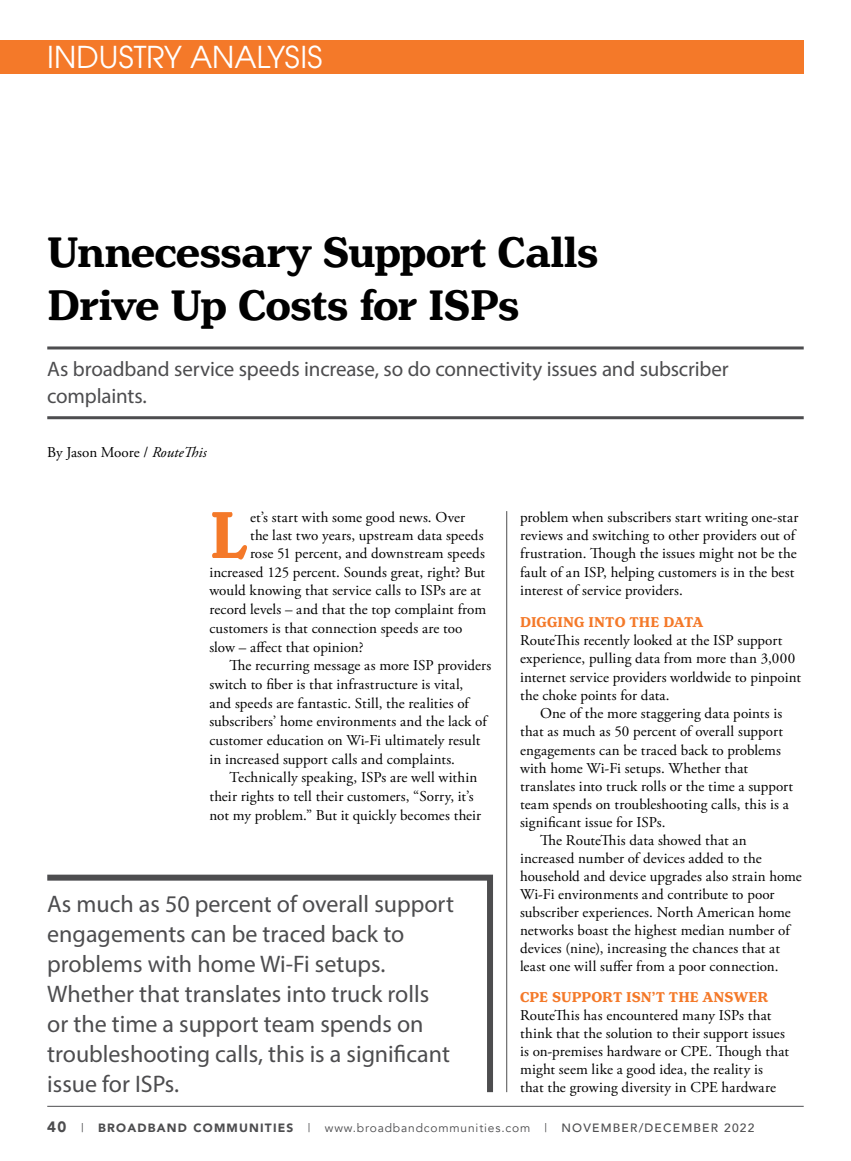
<style>
.page{position:relative;width:851px;height:1161px;background:#fff}
.page>*{position:absolute;margin:0;border:0;box-sizing:border-box;transform-origin:0 0}
.t1{font:700 69.75px "Henriette";color:#f47929}
.t2{font:700 45px/52.5px "Henriette";letter-spacing:-.01em;color:#000}
.t3{font:30px "ITC Avant Garde Pro";color:#fff}
.t4{font:24px/30px "Myriad Pro";color:#4d4d4f}
.t5{font:21px/27px "Myriad Pro";letter-spacing:-.005em;color:#4d4d4f}
.t6{font:15px/18.3px "Adobe Garamond Pro";letter-spacing:.005em;color:#000}
.t7{font:700 15px "Henriette";letter-spacing:.005em;color:#f47929}
.t8{font:12px "Avenir";letter-spacing:.07em;color:#4d4d4f}
.s1{font-style:italic}
.s2{font-weight:900;font-size:15px}
.s3{font-weight:900}
.s4{font-weight:500}
</style>
<div class="page">
<div style="left:0;top:40px;width:803px;height:34px;background:#f47929"></div>
<hr style="left:47px;top:1106px;width:756px;height:1px;background:#4d4d4f">
<hr style="left:47px;top:346px;width:756px;height:3px;background:#4d4d4f">
<hr style="left:47px;top:416px;width:756px;height:3px;background:#4d4d4f">
<hr style="left:506px;top:511px;width:1px;height:581px;background:#4d4d4f">
<svg style="left:47px;top:874px;width:446px;height:219px"></svg>
<h3 class="t3" style="left:47px;top:39px;width:277px">INDUSTRY ANALYSIS</h3>
<h2 class="t2" style="left:47px;top:227px;width:552px">Unnecessary Support Calls<br>Drive Up Costs for ISPs</h2>
<h3 class="t5" style="left:47px;top:355px;width:683px">As broadband service speeds increase, so do connectivity issues and subscriber complaints.</h3>
<p class="t6" style="left:47px;top:444px;width:161px">By Jason Moore / <span class="s1">RouteThis</span></p>
<h1 class="t1" style="left:209px;top:494px;width:40px">L</h1>
<p class="t6" style="left:250px;top:509px;width:216px">et’s start with some good news. Over</p>
<p class="t6" style="left:250px;top:527px;width:235px">the last two years, upstream data speeds</p>
<p class="t6" style="left:250px;top:545px;width:236px">rose 51 percent, and downstream speeds</p>
<p class="t6" style="left:209px;top:563px;width:277px">increased 125 percent. Sounds great, right? But</p>
<p class="t6" style="left:209px;top:582px;width:273px">would knowing that service calls to ISPs are at</p>
<p class="t6" style="left:209px;top:601px;width:278px">record levels – and that the top complaint from</p>
<p class="t6" style="left:209px;top:619px;width:254px">customers is that connection speeds are too</p>
<p class="t6" style="left:209px;top:638px;width:156px">slow – affect that opinion?</p>
<p class="t6" style="left:229px;top:657px;width:263px">The recurring message as more ISP providers</p>
<p class="t6" style="left:209px;top:676px;width:255px">switch to fiber is that infrastructure is vital,</p>
<p class="t6" style="left:209px;top:694px;width:261px">and speeds are fantastic. Still, the realities of</p>
<p class="t6" style="left:209px;top:713px;width:279px">subscribers’ home environments and the lack of</p>
<p class="t6" style="left:209px;top:732px;width:272px">customer education on Wi-Fi ultimately result</p>
<p class="t6" style="left:209px;top:750px;width:247px">in increased support calls and complaints.</p>
<p class="t6" style="left:229px;top:769px;width:249px">Technically speaking, ISPs are well within</p>
<p class="t6" style="left:209px;top:788px;width:266px">their rights to tell their customers, “Sorry, it’s</p>
<p class="t6" style="left:209px;top:806px;width:273px">not my problem.” But it quickly becomes their</p>
<p class="t4" style="left:47px;top:889px;width:408px">As much as 50 percent of overall support engagements can be traced back to problems with home Wi-Fi setups.<br>Whether that translates into truck rolls or the time a support team spends on troubleshooting calls, this is a significant issue for ISPs.</p>
<p class="t6" style="left:520px;top:509px;width:280px">problem when subscribers start writing one-star reviews and switching to other providers out of frustration. Though the issues might not be the fault of an ISP, helping customers is in the best interest of service providers.</p>
<p class="t7" style="left:520px;top:613px;width:184px">DIGGING INTO THE DATA</p>
<p class="t6" style="left:520px;top:632px;width:282px">RouteThis recently looked at the ISP support experience, pulling data from more than 3,000 internet service providers worldwide to pinpoint the choke points for data.</p>
<p class="t6" style="left:540px;top:705px;width:243px">One of the more staggering data points is</p>
<p class="t6" style="left:520px;top:723px;width:264px">that as much as 50 percent of overall support</p>
<p class="t6" style="left:520px;top:741px;width:262px">engagements can be traced back to problems</p>
<p class="t6" style="left:520px;top:760px;width:230px">with home Wi-Fi setups. Whether that</p>
<p class="t6" style="left:520px;top:778px;width:275px">translates into truck rolls or the time a support</p>
<p class="t6" style="left:520px;top:796px;width:270px">team spends on troubleshooting calls, this is a</p>
<p class="t6" style="left:520px;top:813px;width:147px">significant issue for ISPs.</p>
<p class="t6" style="left:540px;top:831px;width:208px">The RouteThis data showed that an</p>
<p class="t6" style="left:520px;top:849px;width:243px">increased number of devices added to the</p>
<p class="t6" style="left:520px;top:867px;width:283px">household and device upgrades also strain home</p>
<p class="t6" style="left:520px;top:885px;width:256px">Wi-Fi environments and contribute to poor</p>
<p class="t6" style="left:520px;top:903px;width:272px">subscriber experiences. North American home</p>
<p class="t6" style="left:520px;top:921px;width:271px">networks boast the highest median number of</p>
<p class="t6" style="left:520px;top:939px;width:261px">devices (nine), increasing the chances that at</p>
<p class="t6" style="left:520px;top:957px;width:260px">least one will suffer from a poor connection.</p>
<p class="t7" style="left:520px;top:988px;width:250px">CPE SUPPORT ISN’T THE ANSWER</p>
<p class="t6" style="left:520px;top:1007px;width:270px">RouteThis has encountered many ISPs that think that the solution to their support issues is on-premises hardware or CPE. Though that might seem like a good idea, the reality is that the growing diversity in CPE hardware</p>
<p class="t8" style="left:47px;top:1121px;width:708px"><span class="s2">40</span> | <span class="s3">BROADBAND COMMUNITIES</span> | www.broadbandcommunities.com | <span class="s4">NOVEMBER/DECEMBER 2022</span></p>
</div>
